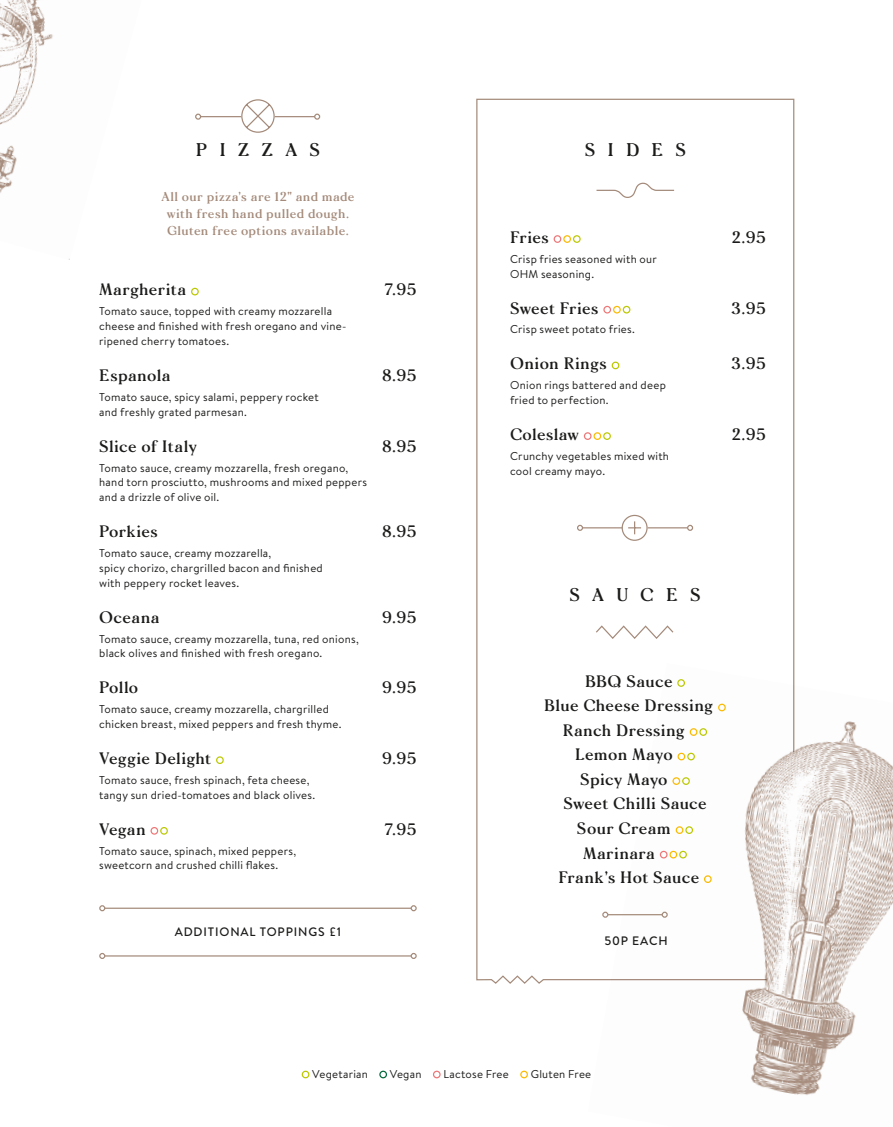
<style>
.page{position:relative;width:893px;height:1127px;background:#fff}
.page>*{position:absolute;margin:0;border:0;box-sizing:border-box;transform-origin:0 0}
.t1{font:700 17.5px "Morion";letter-spacing:.7em;color:#1b1b1a}
.t2{font:700 15.75px "Morion";letter-spacing:.025em;color:#1b1b1a}
.t3{font:700 12.25px/16.6px "Morion";letter-spacing:.035em;color:#a48a7a;text-align:center}
.t4{font:500 12.25px "Brandon Text";letter-spacing:.07em;color:#1b1b1a}
.t5{font:11.38px/14.9px "Brandon Text";letter-spacing:.02em;color:#1b1b1a}
</style>
<div class="page">
<svg style="left:476px;top:98px;width:319px;height:886px"></svg>
<svg style="left:621px;top:514px;width:27px;height:27px"></svg>
<img style="left:588px;top:663px;width:305px;height:432px">
<img style="left:0;top:0;width:70px;height:260px">
<div style="left:191px;top:288px;width:8px;height:7px;border:1px solid #bbc801;border-radius:50%"></div>
<div style="left:216px;top:756px;width:8px;height:7px;border:1px solid #bbc801;border-radius:50%"></div>
<div style="left:151px;top:826px;width:7px;height:8px;border:1px solid #ee7677;border-radius:50%"></div>
<div style="left:160px;top:826px;width:8px;height:8px;border:1px solid #bbc801;border-radius:50%"></div>
<div style="left:554px;top:235px;width:7px;height:8px;border:1px solid #ee7677;border-radius:50%"></div>
<div style="left:563px;top:235px;width:8px;height:8px;border:1px solid #fbba00;border-radius:50%"></div>
<div style="left:573px;top:235px;width:8px;height:8px;border:1px solid #bbc801;border-radius:50%"></div>
<div style="left:603px;top:306px;width:8px;height:7px;border:1px solid #ee7677;border-radius:50%"></div>
<div style="left:613px;top:306px;width:8px;height:7px;border:1px solid #fbba00;border-radius:50%"></div>
<div style="left:623px;top:306px;width:7px;height:7px;border:1px solid #bbc801;border-radius:50%"></div>
<div style="left:612px;top:361px;width:7px;height:8px;border:1px solid #bbc801;border-radius:50%"></div>
<div style="left:584px;top:432px;width:8px;height:8px;border:1px solid #ee7677;border-radius:50%"></div>
<div style="left:593px;top:432px;width:8px;height:8px;border:1px solid #fbba00;border-radius:50%"></div>
<div style="left:603px;top:432px;width:8px;height:8px;border:1px solid #bbc801;border-radius:50%"></div>
<div style="left:677px;top:679px;width:8px;height:7px;border:1px solid #bbc801;border-radius:50%"></div>
<div style="left:718px;top:703px;width:8px;height:8px;border:1px solid #fbba00;border-radius:50%"></div>
<div style="left:690px;top:728px;width:7px;height:7px;border:1px solid #fbba00;border-radius:50%"></div>
<div style="left:699px;top:728px;width:8px;height:7px;border:1px solid #bbc801;border-radius:50%"></div>
<div style="left:677px;top:752px;width:8px;height:8px;border:1px solid #fbba00;border-radius:50%"></div>
<div style="left:687px;top:752px;width:8px;height:8px;border:1px solid #bbc801;border-radius:50%"></div>
<div style="left:672px;top:777px;width:8px;height:7px;border:1px solid #fbba00;border-radius:50%"></div>
<div style="left:682px;top:777px;width:8px;height:7px;border:1px solid #bbc801;border-radius:50%"></div>
<div style="left:676px;top:826px;width:7px;height:7px;border:1px solid #fbba00;border-radius:50%"></div>
<div style="left:685px;top:826px;width:8px;height:7px;border:1px solid #bbc801;border-radius:50%"></div>
<div style="left:660px;top:850px;width:7px;height:8px;border:1px solid #ee7677;border-radius:50%"></div>
<div style="left:669px;top:850px;width:8px;height:8px;border:1px solid #fbba00;border-radius:50%"></div>
<div style="left:679px;top:850px;width:8px;height:8px;border:1px solid #bbc801;border-radius:50%"></div>
<div style="left:704px;top:875px;width:8px;height:7px;border:1px solid #fbba00;border-radius:50%"></div>
<svg style="left:241px;top:99px;width:34px;height:34px"></svg>
<hr style="left:275px;top:116px;width:40px;height:1px;background:#a48a7a">
<div style="left:314px;top:113px;width:6px;height:7px;border:1px solid #a48a7a;border-radius:50%"></div>
<hr style="left:201px;top:116px;width:40px;height:1px;background:#a48a7a">
<div style="left:195px;top:113px;width:6px;height:7px;border:1px solid #a48a7a;border-radius:50%"></div>
<hr style="left:105px;top:907px;width:306px;height:1px;background:#a48a7a">
<div style="left:99px;top:904px;width:6px;height:7px;border:1px solid #a48a7a;border-radius:50%"></div>
<div style="left:411px;top:904px;width:6px;height:7px;border:1px solid #a48a7a;border-radius:50%"></div>
<hr style="left:608px;top:913px;width:54px;height:2px;background:#a48a7a">
<svg style="left:602px;top:911px;width:6px;height:6px"></svg>
<svg style="left:662px;top:911px;width:6px;height:6px"></svg>
<hr style="left:105px;top:955px;width:306px;height:1px;background:#a48a7a">
<svg style="left:99px;top:953px;width:6px;height:5px"></svg>
<svg style="left:411px;top:953px;width:6px;height:5px"></svg>
<svg style="left:595px;top:181px;width:80px;height:19px"></svg>
<svg style="left:594px;top:624px;width:81px;height:15px"></svg>
<hr style="left:648px;top:527px;width:40px;height:1px;background:#a48a7a">
<svg style="left:687px;top:524px;width:6px;height:6px"></svg>
<hr style="left:582px;top:527px;width:40px;height:1px;background:#a48a7a">
<svg style="left:577px;top:524px;width:6px;height:6px"></svg>
<div style="left:302px;top:1070px;width:7px;height:7px;border:1px solid #bbc801;border-radius:50%"></div>
<div style="left:379px;top:1070px;width:8px;height:7px;border:1px solid #00693a;border-radius:50%"></div>
<div style="left:433px;top:1070px;width:8px;height:7px;border:1px solid #ee7677;border-radius:50%"></div>
<div style="left:520px;top:1070px;width:8px;height:7px;border:1px solid #fbba00;border-radius:50%"></div>
<h1 class="t1" style="left:196px;top:135px;width:126px">PIZZAS</h1>
<p class="t3" style="left:161px;top:187px;width:195px">All our pizza’s are 12" and made with fresh hand pulled dough.<br>Gluten free options available.</p>
<h2 class="t2" style="left:99px;top:276px;width:88px">Margherita</h2>
<h2 class="t2" style="left:385px;top:276px;width:33px">7.95</h2>
<p class="t5" style="left:99px;top:303px;width:249px">Tomato sauce, topped with creamy mozzarella cheese and finished with fresh oregano and vine&shy;ripened cherry tomatoes.</p>
<h2 class="t2" style="left:99px;top:361px;width:73px">Espanola</h2>
<h2 class="t2" style="left:382px;top:361px;width:36px">8.95</h2>
<p class="t5" style="left:99px;top:389px;width:221px">Tomato sauce, spicy salami, peppery rocket and freshly grated parmesan.</p>
<h2 class="t2" style="left:99px;top:432px;width:99px">Slice of Italy</h2>
<h2 class="t2" style="left:382px;top:432px;width:36px">8.95</h2>
<p class="t5" style="left:99px;top:459px;width:269px">Tomato sauce, creamy mozzarella, fresh oregano, hand torn prosciutto, mushrooms and mixed peppers and a drizzle of olive oil.</p>
<h2 class="t2" style="left:99px;top:518px;width:60px">Porkies</h2>
<h2 class="t2" style="left:382px;top:518px;width:36px">8.95</h2>
<p class="t5" style="left:99px;top:545px;width:225px">Tomato sauce, creamy mozzarella,<br>spicy chorizo, chargrilled bacon and finished with peppery rocket leaves.</p>
<h2 class="t2" style="left:99px;top:603px;width:62px">Oceana</h2>
<h2 class="t2" style="left:382px;top:603px;width:36px">9.95</h2>
<p class="t5" style="left:99px;top:630px;width:261px">Tomato sauce, creamy mozzarella, tuna, red onions, black olives and finished with fresh oregano.</p>
<h2 class="t2" style="left:99px;top:674px;width:41px">Pollo</h2>
<h2 class="t2" style="left:382px;top:674px;width:36px">9.95</h2>
<p class="t5" style="left:99px;top:701px;width:244px">Tomato sauce, creamy mozzarella, chargrilled chicken breast, mixed peppers and fresh thyme.</p>
<h2 class="t2" style="left:99px;top:744px;width:113px">Veggie Delight</h2>
<h2 class="t2" style="left:382px;top:744px;width:36px">9.95</h2>
<p class="t5" style="left:99px;top:771px;width:218px">Tomato sauce, fresh spinach, feta cheese, tangy sun dried-tomatoes and black olives.</p>
<h2 class="t2" style="left:99px;top:815px;width:48px">Vegan</h2>
<h2 class="t2" style="left:385px;top:815px;width:33px">7.95</h2>
<p class="t5" style="left:99px;top:842px;width:198px">Tomato sauce, spinach, mixed peppers, sweetcorn and crushed chilli flakes.</p>
<p class="t4" style="left:175px;top:923px;width:168px">ADDITIONAL TOPPINGS £1</p>
<h1 class="t1" style="left:585px;top:135px;width:103px">SIDES</h1>
<h2 class="t2" style="left:510px;top:223px;width:40px">Fries</h2>
<h2 class="t2" style="left:732px;top:223px;width:36px">2.95</h2>
<p class="t5" style="left:510px;top:251px;width:148px">Crisp fries seasoned with our<br>OHM seasoning.</p>
<h2 class="t2" style="left:510px;top:294px;width:90px">Sweet Fries</h2>
<h2 class="t2" style="left:731px;top:294px;width:36px">3.95</h2>
<p class="t5" style="left:510px;top:321px;width:126px">Crisp sweet potato fries.</p>
<h2 class="t2" style="left:510px;top:350px;width:98px">Onion Rings</h2>
<h2 class="t2" style="left:731px;top:350px;width:36px">3.95</h2>
<p class="t5" style="left:510px;top:377px;width:157px">Onion rings battered and deep fried to perfection.</p>
<h2 class="t2" style="left:510px;top:420px;width:70px">Coleslaw</h2>
<h2 class="t2" style="left:732px;top:420px;width:36px">2.95</h2>
<p class="t5" style="left:510px;top:448px;width:160px">Crunchy vegetables mixed with cool creamy mayo.</p>
<h1 class="t1" style="left:570px;top:579px;width:132px">SAUCES</h1>
<h2 class="t2" style="left:585px;top:667px;width:89px">BBQ Sauce</h2>
<h2 class="t2" style="left:544px;top:692px;width:170px">Blue Cheese Dressing</h2>
<h2 class="t2" style="left:563px;top:716px;width:123px">Ranch Dressing</h2>
<h2 class="t2" style="left:575px;top:741px;width:99px">Lemon Mayo</h2>
<h2 class="t2" style="left:580px;top:765px;width:89px">Spicy Mayo</h2>
<h2 class="t2" style="left:563px;top:790px;width:145px">Sweet Chilli Sauce</h2>
<h2 class="t2" style="left:577px;top:814px;width:95px">Sour Cream</h2>
<h2 class="t2" style="left:583px;top:839px;width:73px">Marinara</h2>
<h2 class="t2" style="left:558px;top:863px;width:142px">Frank’s Hot Sauce</h2>
<p class="t4" style="left:605px;top:932px;width:65px">50P EACH</p>
<p class="t5" style="left:312px;top:1066px;width:57px">Vegetarian</p>
<p class="t5" style="left:390px;top:1066px;width:33px">Vegan</p>
<p class="t5" style="left:443px;top:1066px;width:67px">Lactose Free</p>
<p class="t5" style="left:531px;top:1066px;width:62px">Gluten Free</p>
</div>
